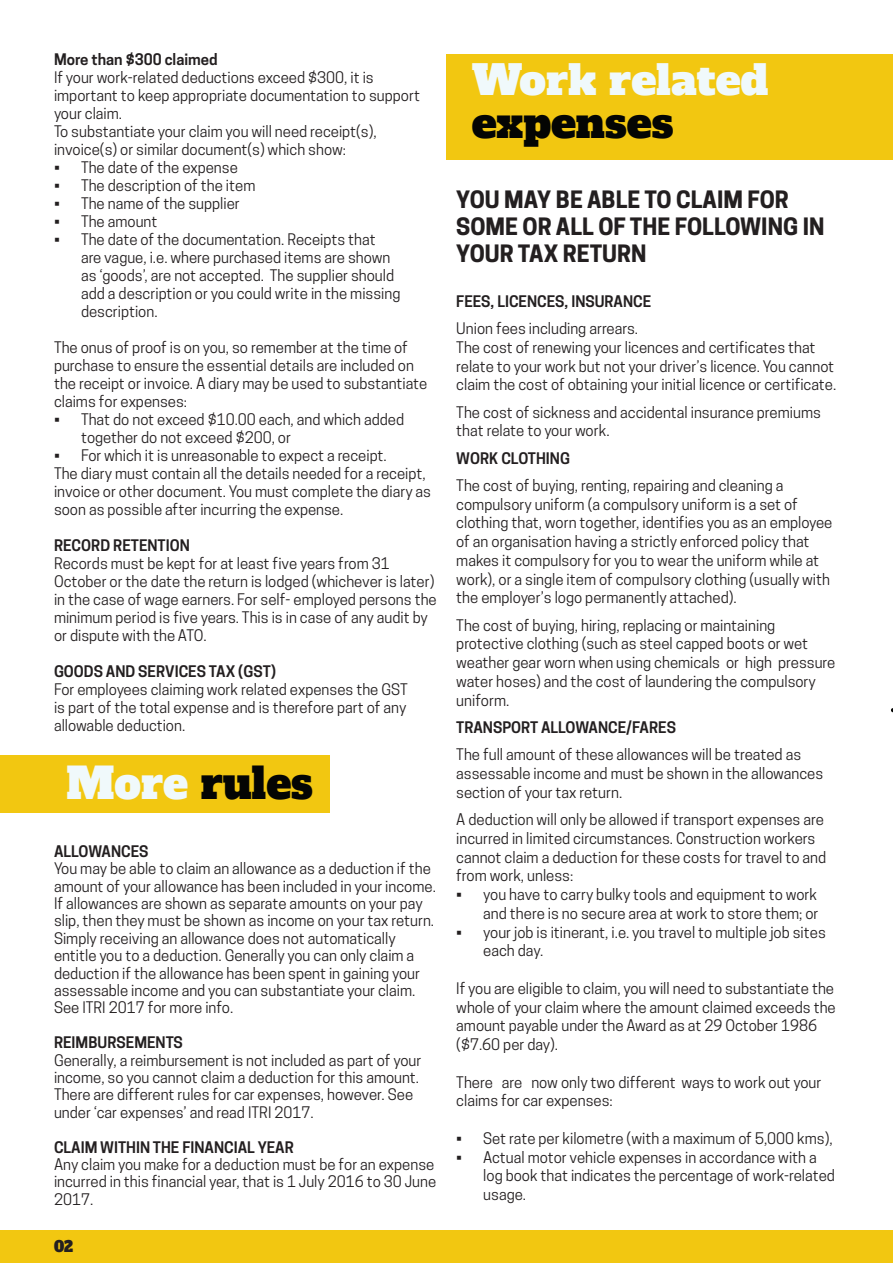
<style>
.page{position:relative;width:893px;height:1263px;background:#fff}
.page>*{position:absolute;margin:0;border:0;box-sizing:border-box;transform-origin:0 0}
.t1{font:42px "Alfa Slab One";color:#040503}
.t2{font:40.05px/42.9px "Alfa Slab One";color:#f0f9fb;scale:1.05 1}
.t3{font:700 22.5px/27px "Cooper Hewitt";color:#231f20}
.t4{font:15px/18.8px "Cooper Hewitt";color:#231f20}
.t5{font:600 15px "Cooper Hewitt";color:#231f20}
.t6{font:15px "Alfa Slab One";color:#231f20;scale:.93 1}
.s1{color:#f0f9fb}
.s2{color:#040503}
</style>
<div class="page">
<div style="left:0;top:755px;width:330px;height:58px;background:#f2c711"></div>
<div style="left:0;top:1230px;width:893px;height:33px;background:#f2c711"></div>
<div style="left:446px;top:54px;width:447px;height:105px;background:#f2c711"></div>
<p class="t5" style="left:54px;top:51px;width:165px">More than $300 claimed</p>
<p class="t4" style="left:54px;top:69px;width:368px;line-height:18px">If your work-related deductions exceed $300, it is important to keep appropriate documentation to support your claim.</p>
<p class="t4" style="left:54px;top:123px;width:324px;line-height:18px">To substantiate your claim you will need receipt(s), invoice(s) or similar document(s) which show:</p>
<p class="t4" style="left:54px;top:158px;width:185px">• The date of the expense</p>
<p class="t4" style="left:54px;top:176px;width:203px">• The description of the item</p>
<p class="t4" style="left:54px;top:194px;width:187px">• The name of the supplier</p>
<p class="t4" style="left:54px;top:212px;width:105px">• The amount</p>
<p class="t4" style="left:81px;top:231px;width:321px;line-height:18px;text-indent:-27px">• The date of the documentation. Receipts that<br>are vague, i.e. where purchased items are shown as ‘goods’, are not accepted. The supplier should add a description or you could write in the missing description.</p>
<p class="t4" style="left:54px;top:339px;width:375px;line-height:18px">The onus of proof is on you, so remember at the time of purchase to ensure the essential details are included on the receipt or invoice. A diary may be used to substantiate claims for expenses:</p>
<p class="t4" style="left:81px;top:411px;width:325px;line-height:18px;text-indent:-27px">• That do not exceed $10.00 each, and which added together do not exceed $200, or</p>
<p class="t4" style="left:54px;top:446px;width:334px">• For which it is unreasonable to expect a receipt.</p>
<p class="t4" style="left:54px;top:465px;width:379px;line-height:18px">The diary must contain all the details needed for a receipt, invoice or other document. You must complete the diary as soon as possible after incurring the expense.</p>
<p class="t5" style="left:54px;top:537px;width:137px">RECORD RETENTION</p>
<p class="t4" style="left:54px;top:555px;width:384px;line-height:18px">Records must be kept for at least five years from 31<br>October or the date the return is lodged (whichever is later) in the case of wage earners. For self- employed persons the minimum period is five years. This is in case of any audit by or dispute with the ATO.</p>
<p class="t5" style="left:54px;top:663px;width:224px">GOODS AND SERVICES TAX (GST)</p>
<p class="t4" style="left:54px;top:681px;width:355px;line-height:18px;text-align:justify">For employees claiming work related expenses the GST is part of the total expense and is therefore part of any allowable deduction.</p>
<p class="t1" style="left:66px;top:747px;width:248px"><span class="s1">More</span> rules</p>
<p class="t5" style="left:54px;top:842px;width:96px">ALLOWANCES</p>
<p class="t4" style="left:54px;top:860px;width:383px;line-height:17.4px">You may be able to claim an allowance as a deduction if the amount of your allowance has been included in your income.</p>
<p class="t4" style="left:54px;top:895px;width:382px;line-height:17.4px">If allowances are shown as separate amounts on your pay slip, then they must be shown as income on your tax return.</p>
<p class="t4" style="left:54px;top:929px;width:368px;line-height:17.4px">Simply receiving an allowance does not automatically entitle you to a deduction. Generally you can only claim a deduction if the allowance has been spent in gaining your assessable income and you can substantiate your claim.<br>See ITRI 2017 for more info.</p>
<p class="t5" style="left:54px;top:1034px;width:130px">REIMBURSEMENTS</p>
<p class="t4" style="left:54px;top:1051px;width:369px;line-height:17.4px">Generally, a reimbursement is not included as part of your income, so you cannot claim a deduction for this amount.<br>There are different rules for car expenses, however. See under ‘car expenses’ and read ITRI 2017.</p>
<p class="t5" style="left:54px;top:1138px;width:241px">CLAIM WITHIN THE FINANCIAL YEAR</p>
<p class="t4" style="left:54px;top:1155px;width:384px;line-height:17.7px">Any claim you make for a deduction must be for an expense incurred in this financial year, that is 1 July 2016 to 30 June<br>2017.</p>
<p class="t6" style="left:54px;top:1233px;width:22px">02</p>
<p class="t2" style="left:472px;top:56px;width:284px">Work related <span class="s2">expenses</span></p>
<p class="t3" style="left:456px;top:186px;width:370px">YOU MAY BE ABLE TO CLAIM FOR<br>SOME OR ALL OF THE FOLLOWING IN<br>YOUR TAX RETURN</p>
<p class="t5" style="left:456px;top:292px;width:197px">FEES, LICENCES, INSURANCE</p>
<p class="t4" style="left:456px;top:319px;width:382px">Union fees including arrears.<br>The cost of renewing your licences and certificates that relate to your work but not your driver’s licence. You cannot claim the cost of obtaining your initial licence or certificate.</p>
<p class="t4" style="left:456px;top:403px;width:366px">The cost of sickness and accidental insurance premiums that relate to your work.</p>
<p class="t5" style="left:456px;top:449px;width:115px">WORK CLOTHING</p>
<p class="t4" style="left:456px;top:476px;width:378px">The cost of buying, renting, repairing and cleaning a compulsory uniform (a compulsory uniform is a set of clothing that, worn together, identifies you as an employee of an organisation having a strictly enforced policy that makes it compulsory for you to wear the uniform while at work), or a single item of compulsory clothing (usually with the employer’s logo permanently attached).</p>
<p class="t4" style="left:456px;top:616px;width:381px">The cost of buying, hiring, replacing or maintaining protective clothing (such as steel capped boots or wet weather gear worn when using chemicals or high pressure water hoses) and the cost of laundering the compulsory uniform.</p>
<p class="t5" style="left:456px;top:718px;width:221px">TRANSPORT ALLOWANCE/FARES</p>
<p class="t4" style="left:456px;top:745px;width:368px">The full amount of these allowances will be treated as assessable income and must be shown in the allowances section of your tax return.</p>
<p class="t4" style="left:456px;top:810px;width:371px">A deduction will only be allowed if transport expenses are incurred in limited circumstances. Construction workers cannot claim a deduction for these costs for travel to and from work, unless:</p>
<p class="t4" style="left:456px;top:885px;width:364px;text-align:right">• you have to carry bulky tools and equipment to work and there is no secure area at work to store them; or</p>
<p class="t4" style="left:483px;top:922px;width:344px;text-indent:-27px">• your job is itinerant, i.e. you travel to multiple job sites each day.</p>
<p class="t4" style="left:456px;top:979px;width:381px">If you are eligible to claim, you will need to substantiate the whole of your claim where the amount claimed exceeds the amount payable under the Award as at 29 October 1986 ($7.60 per day).</p>
<p class="t4" style="left:456px;top:1072px;width:367px">There are now only two different ways to work out your claims for car expenses:</p>
<p class="t4" style="left:456px;top:1129px;width:378px">• Set rate per kilometre (with a maximum of 5,000 kms),</p>
<p class="t4" style="left:483px;top:1147px;width:353px;text-indent:-27px">• Actual motor vehicle expenses in accordance with a log book that indicates the percentage of work-related usage.</p>
</div>
